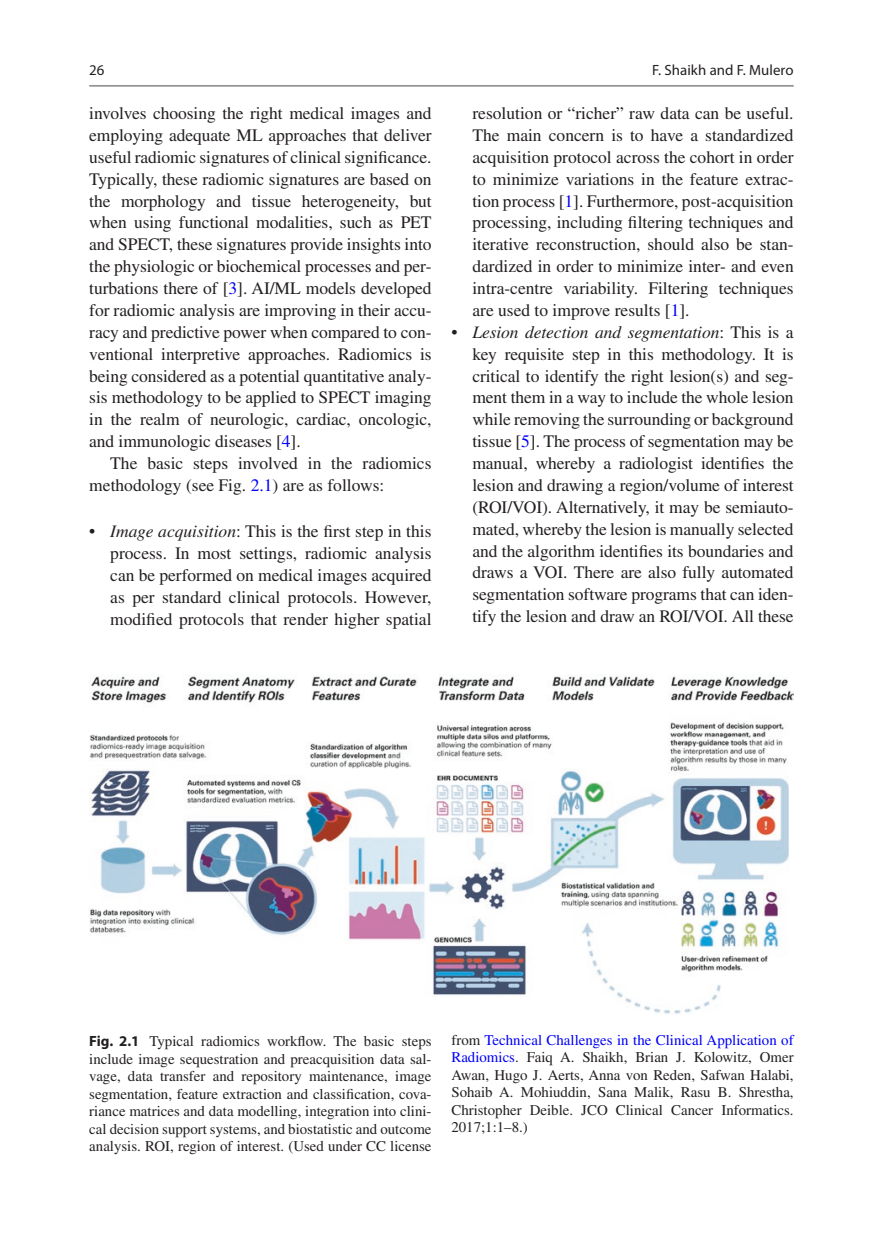
<style>
.page{position:relative;width:883px;height:1260px;background:#fff}
.page>*{position:absolute;margin:0;border:0;box-sizing:border-box;transform-origin:0 0}
.t1{font:17.5px/21.9px "Times LT Std";color:#231f20;text-align:justify}
.t2{font:14.88px/17.5px "Times LT Std";color:#231f20;text-align:justify}
.t3{font:14.88px "Myriad Pro Regular 2";letter-spacing:.005em;color:#231f20}
.t4{font:14.88px "Myriad Pro";color:#231f20}
.s1{color:#0000fa}
.s2{font-style:italic}
.s3{font-family:"Myriad Pro";font-weight:700}
</style>
<div class="page">
<img style="left:90px;top:676px;width:703px;height:338px">
<hr style="left:89px;top:85px;width:705px;height:2px;background:#939598">
<p class="t4" style="left:89px;top:61px;width:17px">26</p>
<p class="t1" style="left:89px;top:102px;width:344px">involves choosing the right medical images and employing adequate ML approaches that deliver useful radiomic signatures of clinical significance.<br>Typically, these radiomic signatures are based on the morphology and tissue heterogeneity, but when using functional modalities, such as PET and SPECT, these signatures provide insights into the physiologic or biochemical processes and per&shy;turbations there of [<span class="s1">3</span>]. AI/ML models developed for radiomic analysis are improving in their accu&shy;racy and predictive power when compared to con&shy;ventional interpretive approaches. Radiomics is being considered as a potential quantitative analy&shy;sis methodology to be applied to SPECT imaging in the realm of neurologic, cardiac, oncologic, and immunologic diseases [<span class="s1">4</span>].</p>
<p class="t1" style="left:89px;top:452px;width:344px;text-indent:21px">The basic steps involved in the radiomics methodology (see Fig. <span class="s1">2.1</span>) are as follows:</p>
<p class="t1" style="left:110px;top:520px;width:323px;text-indent:-21px">• <span class="s2">Image acquisition</span>: This is the first step in this process. In most settings, radiomic analysis can be performed on medical images acquired as per standard clinical protocols. However, modified protocols that render higher spatial</p>
<p class="t3" style="left:652px;top:61px;width:143px">F. Shaikh and F. Mulero</p>
<p class="t1" style="left:472px;top:102px;width:323px">resolution or “richer” raw data can be useful.<br>The main concern is to have a standardized acquisition protocol across the cohort in order to minimize variations in the feature extrac&shy;tion process [<span class="s1">1</span>]. Furthermore, post-acquisition processing, including filtering techniques and iterative reconstruction, should also be stan&shy;dardized in order to minimize inter- and even intra-centre variability. Filtering techniques are used to improve results [<span class="s1">1</span>].</p>
<p class="t1" style="left:472px;top:321px;width:323px;text-indent:-21px">• <span class="s2">Lesion detection and segmentation</span>: This is a key requisite step in this methodology. It is critical to identify the right lesion(s) and seg&shy;ment them in a way to include the whole lesion while removing the surrounding or background tissue [<span class="s1">5</span>]. The process of segmentation may be manual, whereby a radiologist identifies the lesion and drawing a region/volume of interest (ROI/VOI). Alternatively, it may be semiauto&shy;mated, whereby the lesion is manually selected and the algorithm identifies its boundaries and draws a VOI. There are also fully automated segmentation software programs that can iden&shy;tify the lesion and draw an ROI/VOI. All these</p>
<p class="t2" style="left:89px;top:1032px;width:344px"><span class="s3">Fig. 2.1</span> Typical radiomics workflow. The basic steps include image sequestration and preacquisition data sal&shy;vage, data transfer and repository maintenance, image segmentation, feature extraction and classification, cova&shy;riance matrices and data modelling, integration into clini&shy;cal decision support systems, and biostatistic and outcome analysis. ROI, region of interest. (Used under CC license</p>
<p class="t2" style="left:451px;top:1031px;width:344px">from <span class="s1">Technical Challenges in the Clinical Application of Radiomics</span>. Faiq A. Shaikh, Brian J. Kolowitz, Omer Awan, Hugo J. Aerts, Anna von Reden, Safwan Halabi, Sohaib A. Mohiuddin, Sana Malik, Rasu B. Shrestha, Christopher Deible. JCO Clinical Cancer Informatics.<br>2017;1:1–8.)</p>
</div>
